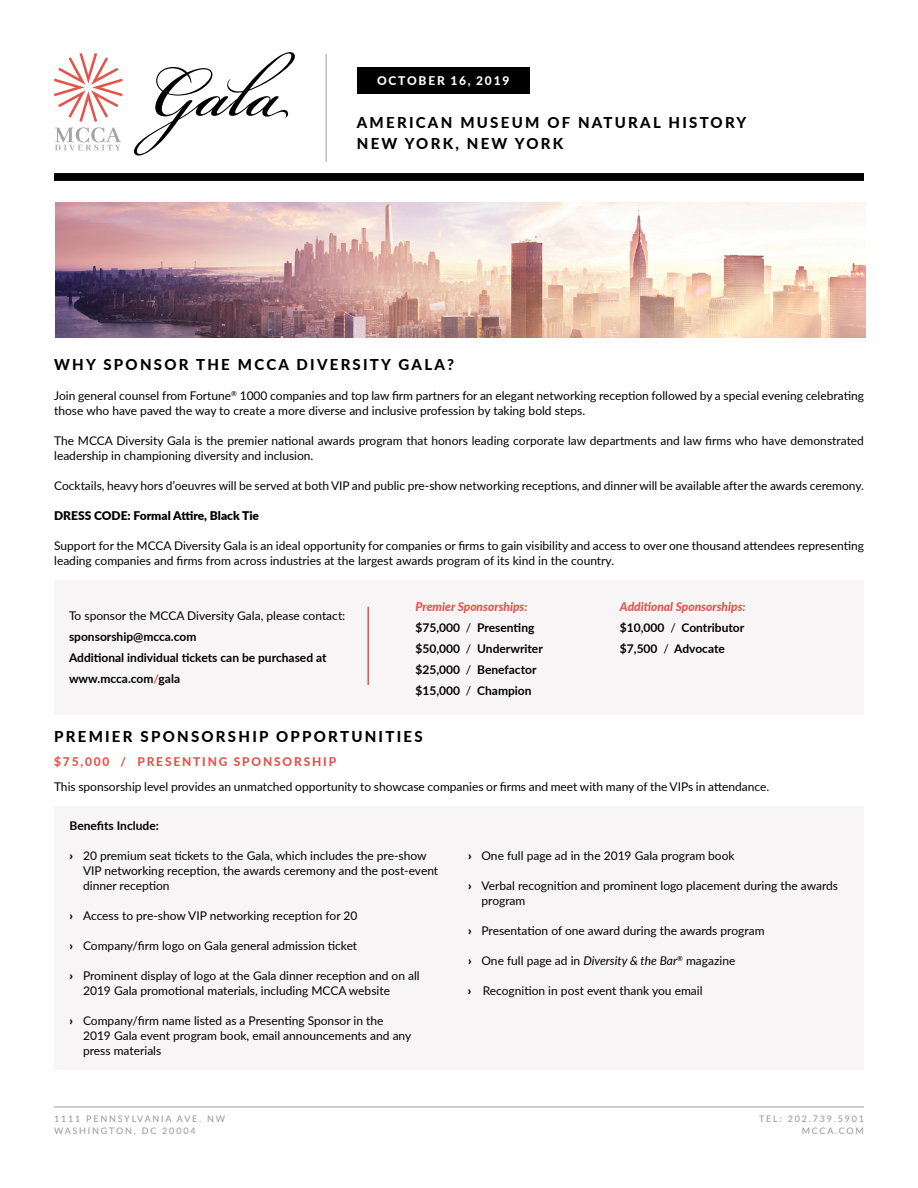
<style>
.page{position:relative;width:918px;height:1188px;background:#fff}
.page>*{position:absolute;margin:0;border:0;box-sizing:border-box;transform-origin:0 0}
.t1{font:800 15px/21px "Lato";letter-spacing:.15em;color:#000}
.t2{font:12px/15px "Lato";color:#000}
.t3{font:700 12px/21px "Lato";color:#000}
.t4{font:900 12px "Lato";color:#000}
.t5{font:800 12px "Lato";letter-spacing:.15em;color:#df554c}
.t6{font:800 12px "Lato";letter-spacing:.15em;color:#fff}
.t7{font:9px/12px "Lato";letter-spacing:.2em;color:#939598}
.s1{color:#df554c}
.s2{font-weight:800;font-style:italic;color:#df554c}
.s3{font-weight:400}
.s4{font-weight:900}
.s5{font-style:italic}
</style>
<div class="page">
<hr style="left:54px;top:1106px;width:810px;height:2px;background:#bcbec0">
<svg style="left:54px;top:53px;width:69px;height:98px"></svg>
<svg style="left:134px;top:52px;width:161px;height:104px"></svg>
<div style="left:357px;top:67px;width:173px;height:27px;background:#000"></div>
<hr style="left:326px;top:54px;width:1px;height:108px;background:#bcbec0">
<div style="left:54px;top:806px;width:810px;height:264px;background:#f7f5f5"></div>
<div style="left:54px;top:173px;width:810px;height:8px;background:#000"></div>
<div style="left:54px;top:580px;width:810px;height:136px;background:#f7f5f5"></div>
<hr style="left:367px;top:607px;width:2px;height:78px;background:#df554c">
<img style="left:56px;top:202px;width:810px;height:136px">
<p class="t6" style="left:377px;top:72px;width:134px">OCTOBER 16, 2019</p>
<p class="t1" style="left:357px;top:112px;width:391px">AMERICAN MUSEUM OF NATURAL HISTORY<br>NEW YORK, NEW YORK</p>
<p class="t1" style="left:54px;top:353px;width:401px">WHY SPONSOR THE MCCA DIVERSITY GALA?</p>
<p class="t2" style="left:54px;top:387px;width:811px">Join general counsel from Fortune<sup>®</sup> 1000 companies and top law firm partners for an elegant networking reception followed by a special evening celebrating those who have paved the way to create a more diverse and inclusive profession by taking bold steps.</p>
<p class="t2" style="left:54px;top:432px;width:811px">The MCCA Diversity Gala is the premier national awards program that honors leading corporate law departments and law firms who have demonstrated leadership in championing diversity and inclusion.</p>
<p class="t2" style="left:54px;top:477px;width:811px">Cocktails, heavy hors d’oeuvres will be served at both VIP and public pre-show networking receptions, and dinner will be available after the awards ceremony.</p>
<p class="t4" style="left:54px;top:506px;width:206px">DRESS CODE: Formal Attire, Black Tie</p>
<p class="t2" style="left:54px;top:537px;width:811px">Support for the MCCA Diversity Gala is an ideal opportunity for companies or firms to gain visibility and access to over one thousand attendees representing leading companies and firms from across industries at the largest awards program of its kind in the country.</p>
<p class="t2" style="left:69px;top:608px;width:278px">To sponsor the MCCA Diversity Gala, please contact:</p>
<p class="t3" style="left:69px;top:626px;width:259px">sponsorship@mcca.com<br>Additional individual tickets can be purchased at www.mcca.com<span class="s1">/</span>gala</p>
<p class="t3" style="left:416px;top:596px;width:129px"><span class="s2">Premier Sponsorships: </span>$75,000 <span class="s3">/</span> Presenting $50,000 <span class="s3">/</span> Underwriter $25,000 <span class="s3">/</span> Benefactor $15,000 <span class="s3">/</span> Champion</p>
<p class="t3" style="left:620px;top:596px;width:127px;text-align:justify"><span class="s2">Additional Sponsorships: </span>$10,000 <span class="s3">/</span> Contributor $7,500 <span class="s3">/</span> Advocate</p>
<p class="t1" style="left:54px;top:725px;width:370px">PREMIER SPONSORSHIP OPPORTUNITIES</p>
<p class="t5" style="left:54px;top:753px;width:284px">$75,000 / PRESENTING SPONSORSHIP</p>
<p class="t2" style="left:54px;top:779px;width:717px">This sponsorship level provides an unmatched opportunity to showcase companies or firms and meet with many of the VIPs in attendance.</p>
<p class="t3" style="left:70px;top:815px;width:91px">Benefits Include:</p>
<p class="t2" style="left:83px;top:848px;width:357px;text-indent:-14px"><span class="s4">›</span> 20 premium seat tickets to the Gala, which includes the pre-show<br>VIP networking reception, the awards ceremony and the post-event dinner reception</p>
<p class="t2" style="left:70px;top:908px;width:289px"><span class="s4">›</span> Access to pre-show VIP networking reception for 20</p>
<p class="t2" style="left:70px;top:938px;width:289px"><span class="s4">›</span> Company/firm logo on Gala general admission ticket</p>
<p class="t2" style="left:83px;top:968px;width:338px;text-indent:-14px"><span class="s4">›</span> Prominent display of logo at the Gala dinner reception and on all<br>2019 Gala promotional materials, including MCCA website</p>
<p class="t2" style="left:83px;top:1013px;width:330px;text-indent:-14px"><span class="s4">›</span> Company/firm name listed as a Presenting Sponsor in the<br>2019 Gala event program book, email announcements and any press materials</p>
<p class="t2" style="left:468px;top:848px;width:268px"><span class="s4">›</span> One full page ad in the 2019 Gala program book</p>
<p class="t2" style="left:482px;top:878px;width:358px;text-indent:-14px"><span class="s4">›</span> Verbal recognition and prominent logo placement during the awards program</p>
<p class="t2" style="left:468px;top:923px;width:298px"><span class="s4">›</span> Presentation of one award during the awards program</p>
<p class="t2" style="left:468px;top:953px;width:269px"><span class="s4">›</span> One full page ad in <span class="s5">Diversity &amp; the Bar</span><sup>®</sup> magazine</p>
<p class="t2" style="left:468px;top:983px;width:236px"><span class="s4">›</span> Recognition in post event thank you email</p>
<p class="t7" style="left:54px;top:1112px;width:173px">1111 PENNSYLVANIA AVE. NW<br>WASHINGTON, DC 20004</p>
<p class="t7" style="left:759px;top:1112px;width:106px;text-align:right">TEL: 202.739.5901<br>MCCA.COM</p>
</div>
